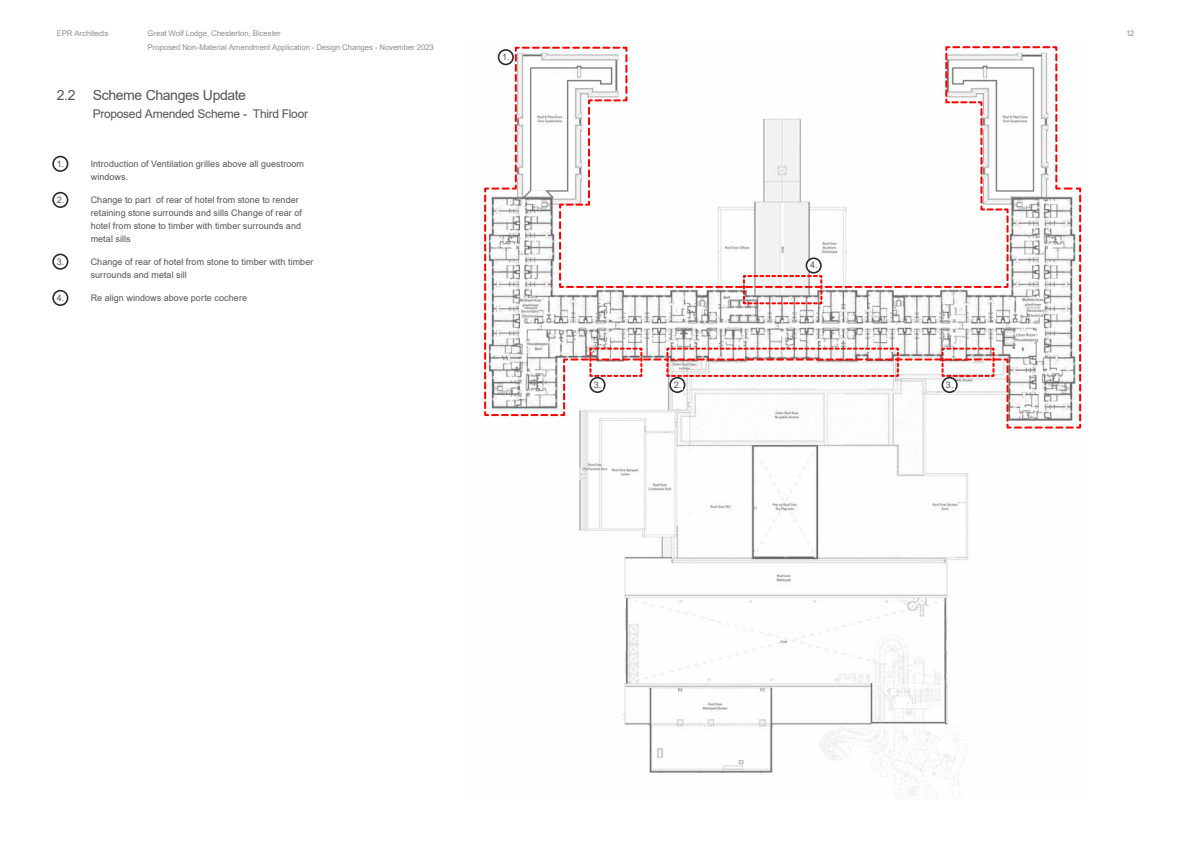
<style>
.page{position:relative;width:1191px;height:842px;background:#fff}
.page>*{position:absolute;margin:0;border:0;box-sizing:border-box;transform-origin:0 0}
.t1{font:14px "Arial";letter-spacing:-.025em;color:#545456}
.t2{font:12px "Arial";letter-spacing:-.025em;color:#545456}
.t3{font:9px/13px "Arial";letter-spacing:.005em;color:#545456}
.t4{font:7.8px/14.2px "Arial";letter-spacing:-.005em;color:#8b8e90}
</style>
<div class="page">
<img style="left:579px;top:429px;width:390px;height:370px">
<svg style="left:484px;top:46px;width:597px;height:382px"></svg>
<div style="left:52px;top:156px;width:16px;height:16px;border:2px solid #292829;border-radius:50%"></div>
<div style="left:52px;top:192px;width:16px;height:16px;border:2px solid #292829;border-radius:50%"></div>
<div style="left:52px;top:254px;width:16px;height:16px;border:2px solid #292829;border-radius:50%"></div>
<div style="left:52px;top:290px;width:16px;height:16px;border:2px solid #292829;border-radius:50%"></div>
<div style="left:806px;top:258px;width:15px;height:15px;background:#fff;border-radius:50%"></div>
<div style="left:805px;top:257px;width:16px;height:17px;border:2px solid #292829;border-radius:50%"></div>
<p class="t4" style="left:57px;top:26px;width:53px">EPR Architects</p>
<p class="t4" style="left:147px;top:26px;width:288px">Great Wolf Lodge, Chesterton, Bicester<br>Proposed Non-Material Amendment Application - Design Changes - November 2023</p>
<h1 class="t1" style="left:57px;top:86px;width:191px">2.2 Scheme Changes Update</h1>
<h2 class="t2" style="left:93px;top:106px;width:217px">Proposed Amended Scheme - Third Floor</h2>
<p class="t3" style="left:57px;top:157px;width:9px">1.</p>
<p class="t3" style="left:91px;top:157px;width:215px">Introduction of Ventilation grilles above all guestroom windows.</p>
<p class="t3" style="left:57px;top:193px;width:9px">2.</p>
<p class="t3" style="left:91px;top:193px;width:213px">Change to part of rear of hotel from stone to render retaining stone surrounds and sills Change of rear of hotel from stone to timber with timber surrounds and metal sills</p>
<p class="t3" style="left:57px;top:255px;width:9px">3.</p>
<p class="t3" style="left:91px;top:255px;width:224px">Change of rear of hotel from stone to timber with timber surrounds and metal sill</p>
<p class="t3" style="left:57px;top:291px;width:9px">4.</p>
<p class="t3" style="left:91px;top:291px;width:158px">Re align windows above porte cochere</p>
<p class="t3" style="left:502px;top:50px;width:9px">1.</p>
<p class="t3" style="left:810px;top:259px;width:9px">4.</p>
<p class="t3" style="left:594px;top:378px;width:9px">3.</p>
<p class="t3" style="left:673px;top:378px;width:9px">2.</p>
<p class="t3" style="left:946px;top:378px;width:9px">3.</p>
<p class="t4" style="left:1126px;top:26px;width:10px">12</p>
</div>
